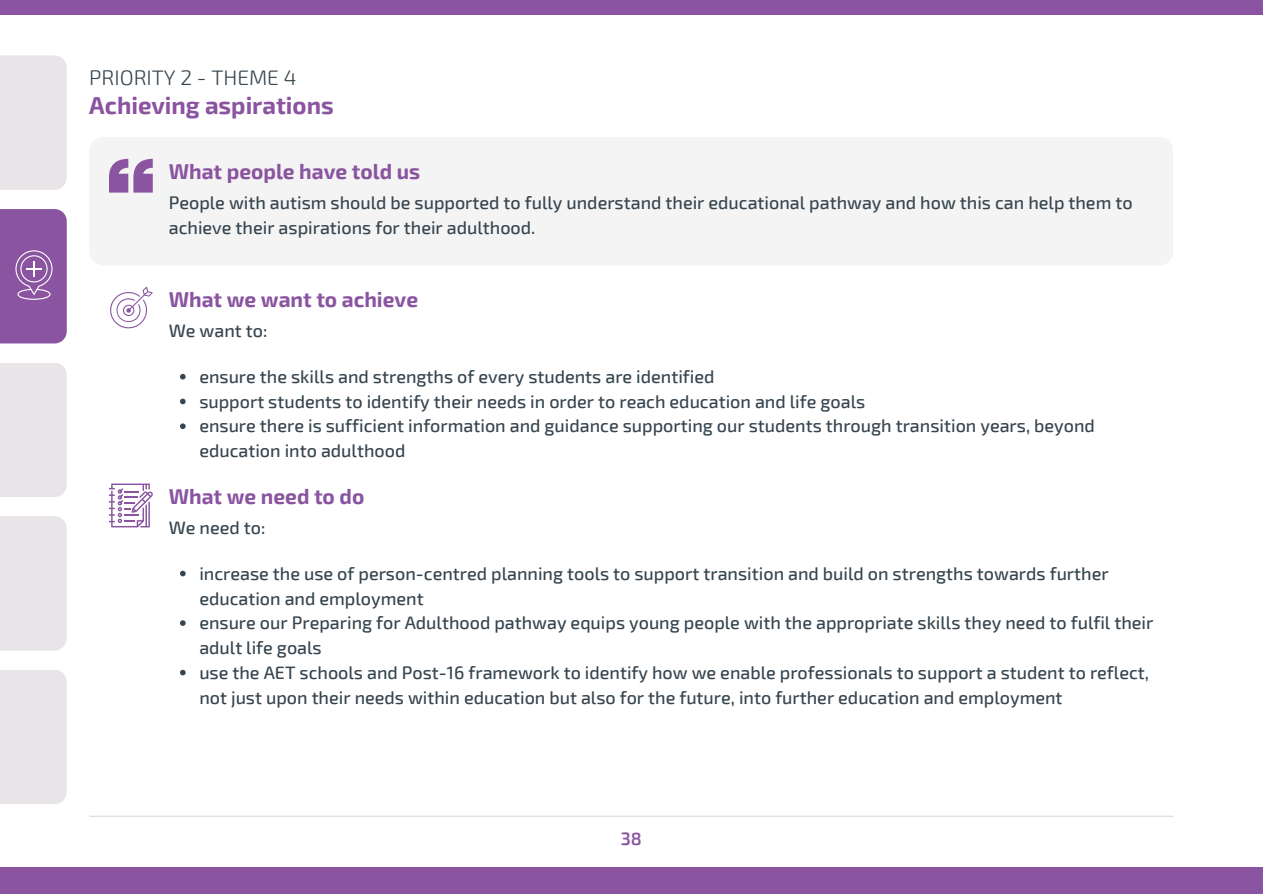
<style>
.page{position:relative;width:1263px;height:894px;background:#fff}
.page>*{position:absolute;margin:0;border:0;box-sizing:border-box;transform-origin:0 0}
.t1{font:700 24px "Exo 2";color:#8a54a0}
.t2{font:700 21px "Exo 2";color:#8a54a0}
.t3{font:300 21px "Exo 2";color:#36454f}
.t4{font:500 18px/24.8px "Exo 2";color:#36454f}
.t5{font:600 18px "Exo 2";color:#8a54a0}
</style>
<div class="page">
<div style="left:0;top:867px;width:1263px;height:26px;background:#8a54a0"></div>
<div style="left:0;top:0;width:1263px;height:15px;background:#8a54a0"></div>
<hr style="left:89px;top:815px;width:1084px;height:1px;background:#d9d9d9">
<div style="left:0;top:55px;width:67px;height:135px;background:#e8e4e8"></div>
<div style="left:0;top:209px;width:67px;height:134px;background:#8a54a0"></div>
<div style="left:0;top:362px;width:67px;height:135px;background:#e8e4e8"></div>
<div style="left:0;top:516px;width:67px;height:134px;background:#e8e4e8"></div>
<div style="left:0;top:669px;width:67px;height:134px;background:#e8e4e8"></div>
<svg style="left:15px;top:250px;width:38px;height:50px"></svg>
<div style="left:89px;top:137px;width:1084px;height:128px;background:#f4f4f4;border-radius:14px"></div>
<svg style="left:109px;top:159px;width:44px;height:33px"></svg>
<svg style="left:110px;top:286px;width:43px;height:42px"></svg>
<svg style="left:180px;top:374px;width:6px;height:5px"></svg>
<svg style="left:180px;top:398px;width:6px;height:6px"></svg>
<svg style="left:180px;top:423px;width:6px;height:6px"></svg>
<svg style="left:180px;top:570px;width:6px;height:6px"></svg>
<svg style="left:180px;top:620px;width:6px;height:5px"></svg>
<svg style="left:180px;top:669px;width:6px;height:6px"></svg>
<svg style="left:109px;top:483px;width:44px;height:44px"></svg>
<p class="t3" style="left:89px;top:64px;width:209px">PRIORITY 2 - THEME 4</p>
<p class="t1" style="left:89px;top:90px;width:246px">Achieving aspirations</p>
<p class="t2" style="left:169px;top:158px;width:253px">What people have told us</p>
<p class="t4" style="left:169px;top:189px;width:965px">People with autism should be supported to fully understand their educational pathway and how this can help them to achieve their aspirations for their adulthood.</p>
<p class="t2" style="left:169px;top:286px;width:251px">What we want to achieve</p>
<p class="t4" style="left:169px;top:317px;width:100px">We want to:</p>
<p class="t4" style="left:199px;top:363px;width:517px">ensure the skills and strengths of every students are identified</p>
<p class="t4" style="left:199px;top:388px;width:667px">support students to identify their needs in order to reach education and life goals</p>
<p class="t4" style="left:199px;top:412px;width:897px">ensure there is sufficient information and guidance supporting our students through transition years, beyond education into adulthood</p>
<p class="t2" style="left:169px;top:482px;width:197px">What we need to do</p>
<p class="t4" style="left:169px;top:514px;width:98px">We need to:</p>
<p class="t4" style="left:199px;top:560px;width:911px">increase the use of person-centred planning tools to support transition and build on strengths towards further education and employment</p>
<p class="t4" style="left:199px;top:609px;width:955px">ensure our Preparing for Adulthood pathway equips young people with the appropriate skills they need to fulfil their adult life goals</p>
<p class="t4" style="left:199px;top:659px;width:951px">use the AET schools and Post-16 framework to identify how we enable professionals to support a student to reflect, not just upon their needs within education but also for the future, into further education and employment</p>
<p class="t5" style="left:621px;top:826px;width:23px">38</p>
</div>
